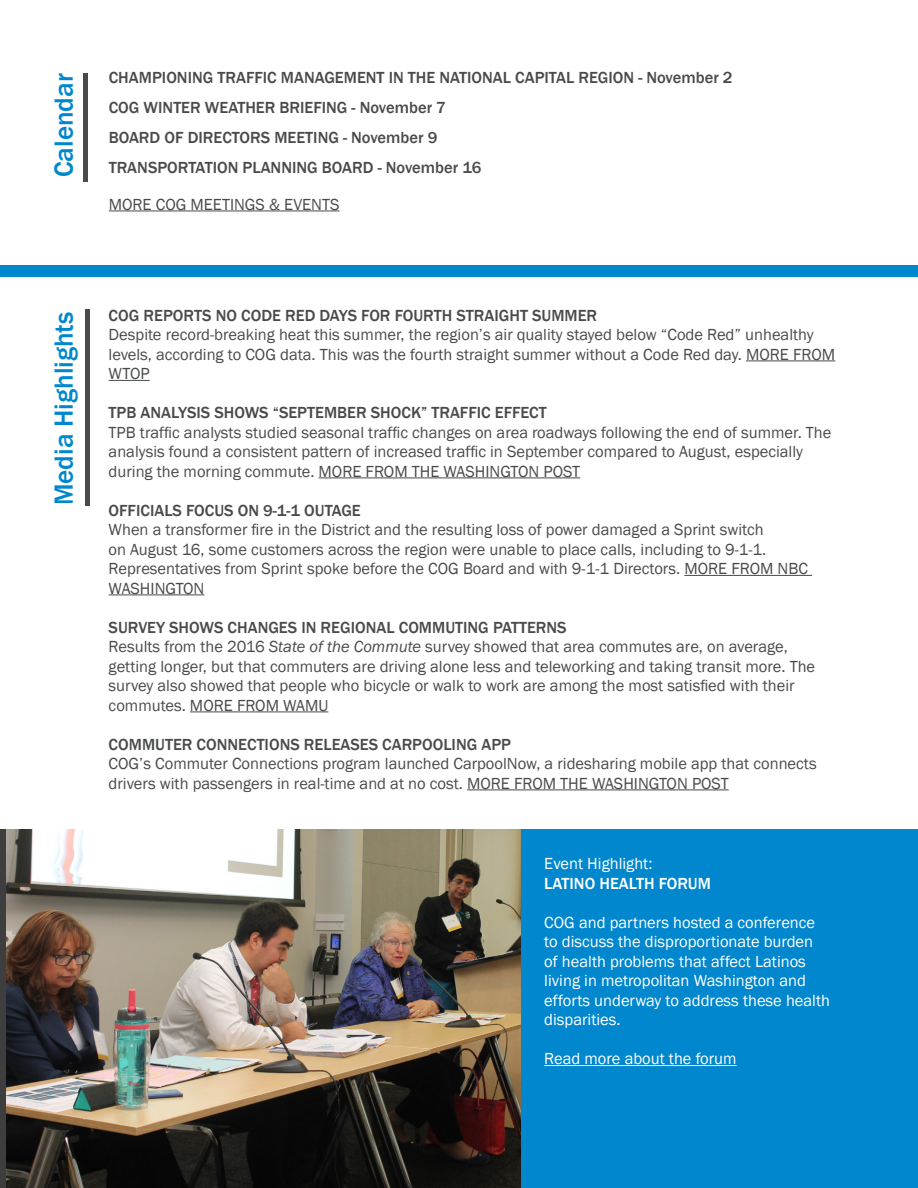
<style>
.page{position:relative;width:918px;height:1188px;background:#fff}
.page>*{position:absolute;margin:0;border:0;box-sizing:border-box;transform-origin:0 0}
.t1{font:500 27px "Franklin Gothic";color:#0087cd}
.t2{font:16.5px/19.5px "Franklin Gothic";color:#494a4a}
.t3{font:500 16.5px "Franklin Gothic";color:#494a4a}
.t4{font:16.5px/19.5px "Franklin Gothic";color:#fff}
.t5{font:500 16.5px "Franklin Gothic";color:#fff}
.s1{font-weight:500}
.s2{font-style:italic}
</style>
<div class="page">
<div style="left:0;top:829px;width:918px;height:359px;background:#0087cd"></div>
<div style="left:83px;top:73px;width:5px;height:108px;background:#494a4a"></div>
<hr style="left:109px;top:211px;width:230px;height:1px;background:#494a4a">
<div style="left:0;top:265px;width:918px;height:11px;background:#0087cd"></div>
<hr style="left:746px;top:361px;width:89px;height:1px;background:#494a4a">
<hr style="left:109px;top:380px;width:41px;height:1px;background:#494a4a">
<hr style="left:319px;top:478px;width:261px;height:1px;background:#494a4a">
<hr style="left:684px;top:575px;width:128px;height:1px;background:#494a4a">
<hr style="left:109px;top:595px;width:95px;height:1px;background:#494a4a">
<hr style="left:190px;top:712px;width:138px;height:1px;background:#494a4a">
<hr style="left:467px;top:790px;width:262px;height:1px;background:#494a4a">
<hr style="left:544px;top:1065px;width:193px;height:1px;background:#fff">
<div style="left:85px;top:309px;width:5px;height:196px;background:#494a4a"></div>
<img style="left:6px;top:829px;width:515px;height:359px">
<p class="t1" style="left:47px;top:177px;width:105px;rotate:-90deg">Calendar</p>
<p class="t3" style="left:109px;top:68px;width:625px">CHAMPIONING TRAFFIC MANAGEMENT IN THE NATIONAL CAPITAL REGION - November 2</p>
<p class="t3" style="left:109px;top:98px;width:339px">COG WINTER WEATHER BRIEFING - November 7</p>
<p class="t3" style="left:109px;top:128px;width:330px">BOARD OF DIRECTORS MEETING - November 9</p>
<p class="t3" style="left:109px;top:158px;width:374px">TRANSPORTATION PLANNING BOARD - November 16</p>
<p class="t2" style="left:109px;top:195px;width:232px">MORE COG MEETINGS &amp; EVENTS</p>
<p class="t1" style="left:47px;top:505px;width:195px;rotate:-90deg">Media Highlights</p>
<p class="t3" style="left:109px;top:305px;width:490px">COG REPORTS NO CODE RED DAYS FOR FOURTH STRAIGHT SUMMER</p>
<p class="t2" style="left:109px;top:325px;width:728px">Despite record-breaking heat this summer, the region’s air quality stayed below “Code Red” unhealthy levels, according to COG data. This was the fourth straight summer without a Code Red day. MORE FROM<br>WTOP</p>
<p class="t3" style="left:109px;top:402px;width:440px">TPB ANALYSIS SHOWS “SEPTEMBER SHOCK” TRAFFIC EFFECT</p>
<p class="t2" style="left:109px;top:423px;width:724px">TPB traffic analysts studied seasonal traffic changes on area roadways following the end of summer. The analysis found a consistent pattern of increased traffic in September compared to August, especially during the morning commute. MORE FROM THE WASHINGTON POST</p>
<p class="t2" style="left:109px;top:501px;width:701px"><span class="s1">OFFICIALS FOCUS ON 9-1-1 OUTAGE<br></span>When a transformer fire in the District and the resulting loss of power damaged a Sprint switch<br>on August 16, some customers across the region were unable to place calls, including to 9-1-1.<br>Representatives from Sprint spoke before the COG Board and with 9-1-1 Directors. MORE FROM NBC WASHINGTON</p>
<p class="t3" style="left:109px;top:617px;width:460px">SURVEY SHOWS CHANGES IN REGIONAL COMMUTING PATTERNS</p>
<p class="t2" style="left:109px;top:637px;width:708px">Results from the 2016 <span class="s2">State of the Commute</span> survey showed that area commutes are, on average, getting longer, but that commuters are driving alone less and teleworking and taking transit more. The survey also showed that people who bicycle or walk to work are among the most satisfied with their commutes. MORE FROM WAMU</p>
<p class="t3" style="left:109px;top:734px;width:404px">COMMUTER CONNECTIONS RELEASES CARPOOLING APP</p>
<p class="t2" style="left:109px;top:754px;width:710px">COG’s Commuter Connections program launched CarpoolNow, a ridesharing mobile app that connects drivers with passengers in real-time and at no cost. MORE FROM THE WASHINGTON POST</p>
<p class="t4" style="left:544px;top:854px;width:110px">Event Highlight:</p>
<p class="t5" style="left:544px;top:873px;width:168px">LATINO HEALTH FORUM</p>
<p class="t4" style="left:544px;top:913px;width:287px">COG and partners hosted a conference to discuss the disproportionate burden of health problems that affect Latinos living in metropolitan Washington and efforts underway to address these health disparities.</p>
<p class="t4" style="left:544px;top:1049px;width:194px">Read more about the forum</p>
</div>
